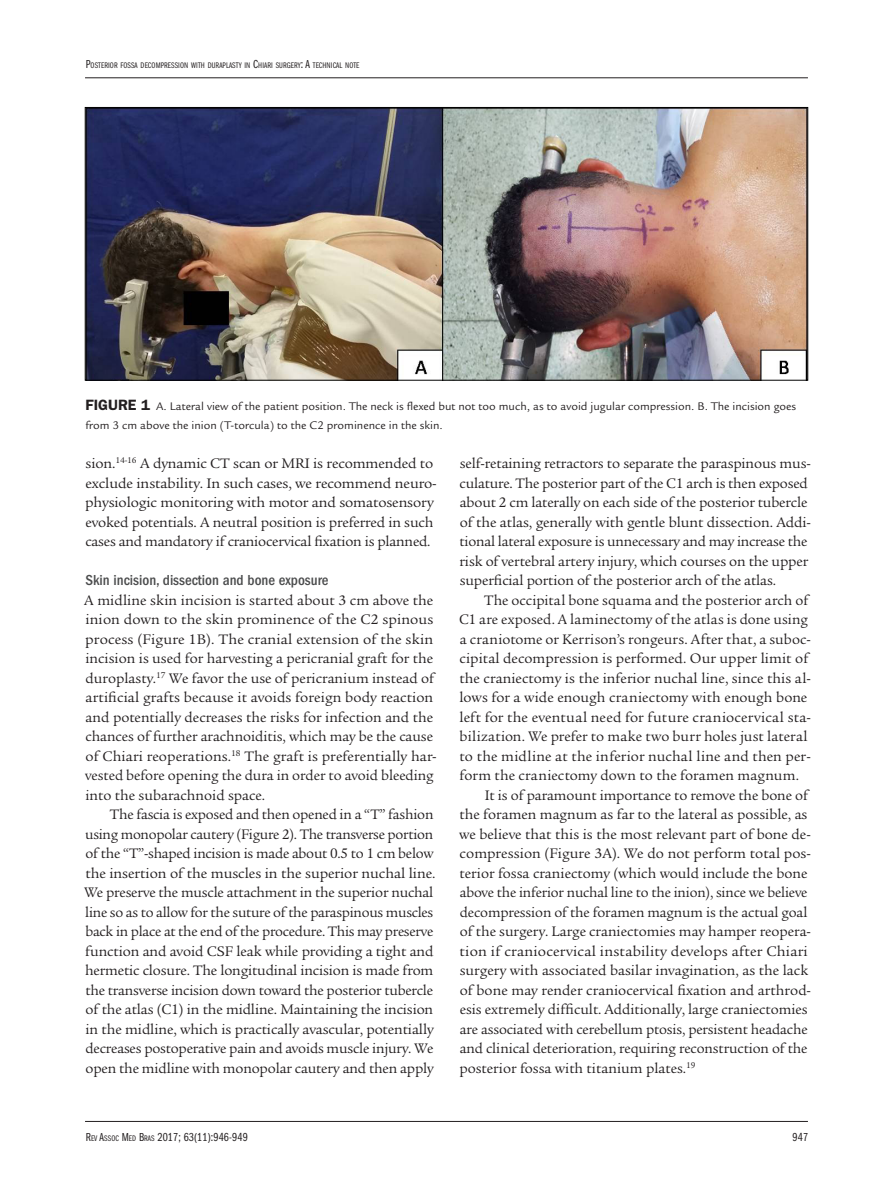
<style>
.page{position:relative;width:893px;height:1191px;background:#fff}
.page>*{position:absolute;margin:0;border:0;box-sizing:border-box;transform-origin:0 0}
.Texto_c__recuo{font:15px/19.5px "Legacy Serif Std";letter-spacing:-.005em;color:#231f20}
.Texto_s_recuo{font:15px/19.5px "Legacy Serif Std";color:#231f20}
.Tit2{font:500 condensed 15px "ITC Franklin Gothic Std";color:#4b4c4d}
.Figura_tit{font:12px/19.5px "Legacy Sans Std";color:#231f20}
.t1{font:12px "ITC Franklin Gothic Std Bk Cp";letter-spacing:.01em;color:#231f20}
.t2{font:8.4px "ITC Franklin Gothic Std Bk Cp";letter-spacing:.015em;color:#231f20}
.s1{font-size:12px}
.s2{font-family:"ITC Franklin Gothic Std";font-weight:600;font-size:15px}
.s3{font-size:8.4px}
</style>
<div class="page">
<hr style="left:85px;top:78px;width:723px;height:1px;background:#231f20">
<hr style="left:85px;top:1121px;width:723px;height:1px;background:#231f20">
<img style="left:87px;top:109px;width:719px;height:269px">
<div style="left:85px;top:107px;width:723px;height:273px;border:1px solid #000"></div>
<p class="t2" style="left:86px;top:61px;width:275px"><span class="s1">P</span>OSTERIOR FOSSA DECOMPRESSION WITH DURAPLASTY IN <span class="s1">C</span>HIARI SURGERY<span class="s1">: A</span> TECHNICAL NOTE</p>
<p class="Figura_tit" style="left:86px;top:396px;width:712px"><span class="s2">FIGURE 1</span> A. Lateral view of the patient position. The neck is flexed but not too much, as to avoid jugular compression. B. The incision goes from 3 cm above the inion (T-torcula) to the C2 prominence in the skin.</p>
<p class="Texto_c__recuo" style="left:85px;top:454px;width:353px">sion.<sup>14-16</sup> A dynamic CT scan or MRI is recommended to exclude instability. In such cases, we recommend neuro&shy;physiologic monitoring with motor and somatosensory evoked potentials. A neutral position is preferred in such cases and mandatory if craniocervical fixation is planned.</p>
<p class="Tit2" style="left:86px;top:572px;width:244px">Skin incision, dissection and bone exposure</p>
<p class="Texto_s_recuo" style="left:84px;top:590px;width:354px">A midline skin incision is started about 3 cm above the inion down to the skin prominence of the C2 spinous process (Figure 1B). The cranial extension of the skin incision is used for harvesting a pericranial graft for the duroplasty.<sup>17</sup> We favor the use of pericranium instead of artificial grafts because it avoids foreign body reaction and potentially decreases the risks for infection and the chances of further arachnoiditis, which may be the cause of Chiari reoperations.<sup>18</sup> The graft is preferentially har&shy;vested before opening the dura in order to avoid bleeding into the subarachnoid space.</p>
<p class="Texto_c__recuo" style="left:84px;top:805px;width:353px;text-indent:26px">The fascia is exposed and then opened in a “T” fashion using monopolar cautery (Figure 2). The transverse portion of the “T”-shaped incision is made about 0.5 to 1 cm below the insertion of the muscles in the superior nuchal line.<br>We preserve the muscle attachment in the superior nuchal line so as to allow for the suture of the paraspinous muscles back in place at the end of the procedure. This may preserve function and avoid CSF leak while providing a tight and hermetic closure. The longitudinal incision is made from the transverse incision down toward the posterior tubercle of the atlas (C1) in the midline. Maintaining the incision in the midline, which is practically avascular, potentially decreases postoperative pain and avoids muscle injury. We open the midline with monopolar cautery and then apply</p>
<p class="Texto_c__recuo" style="left:460px;top:454px;width:353px">self-retaining retractors to separate the paraspinous mus&shy;culature. The posterior part of the C1 arch is then exposed about 2 cm laterally on each side of the posterior tubercle of the atlas, generally with gentle blunt dissection. Addi&shy;tional lateral exposure is unnecessary and may increase the risk of vertebral artery injury, which courses on the upper superficial portion of the posterior arch of the atlas.</p>
<p class="Texto_c__recuo" style="left:459px;top:590px;width:353px;text-indent:25px">The occipital bone squama and the posterior arch of C1 are exposed. A laminectomy of the atlas is done using a craniotome or Kerrison’s rongeurs. After that, a suboc&shy;cipital decompression is performed. Our upper limit of the craniectomy is the inferior nuchal line, since this al&shy;lows for a wide enough craniectomy with enough bone left for the eventual need for future craniocervical sta&shy;bilization. We prefer to make two burr holes just lateral to the midline at the inferior nuchal line and then per&shy;form the craniectomy down to the foramen magnum.</p>
<p class="Texto_c__recuo" style="left:459px;top:785px;width:353px;text-indent:26px">It is of paramount importance to remove the bone of the foramen magnum as far to the lateral as possible, as we believe that this is the most relevant part of bone de&shy;compression (Figure 3A). We do not perform total pos&shy;terior fossa craniectomy (which would include the bone above the inferior nuchal line to the inion), since we believe decompression of the foramen magnum is the actual goal of the surgery. Large craniectomies may hamper reopera&shy;tion if craniocervical instability develops after Chiari surgery with associated basilar invagination, as the lack of bone may render craniocervical fixation and arthrod&shy;esis extremely difficult. Additionally, large craniectomies are associated with cerebellum ptosis, persistent headache and clinical deterioration, requiring reconstruction of the posterior fossa with titanium plates.<sup>19</sup></p>
<p class="t1" style="left:86px;top:1130px;width:163px">R<span class="s3">EV</span> A<span class="s3">SSOC</span> M<span class="s3">ED</span> B<span class="s3">RAS</span> 2017; 63(11):946-949</p>
<p class="t1" style="left:793px;top:1130px;width:17px">947</p>
</div>
